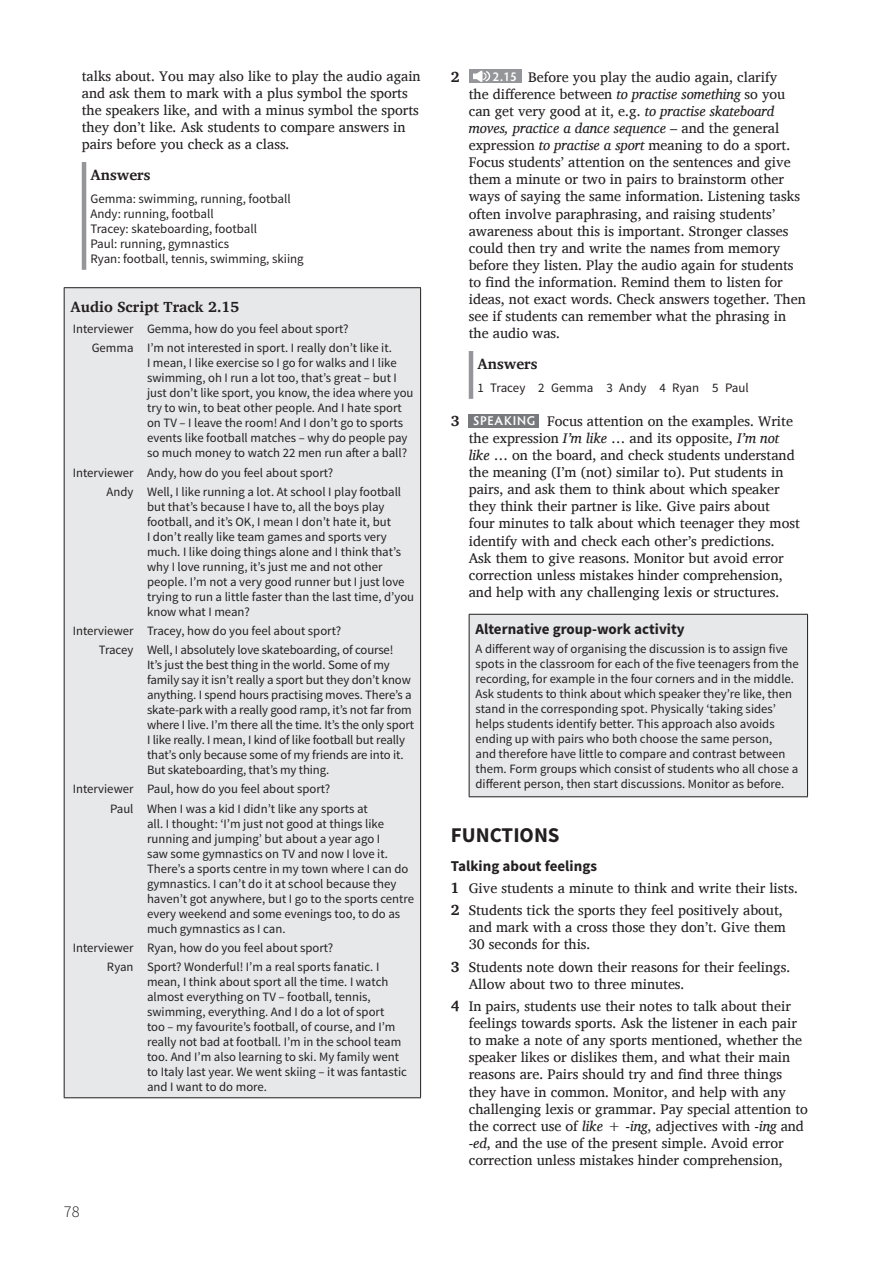
<style>
.page{position:relative;width:893px;height:1263px;background:#fff}
.page>*{position:absolute;margin:0;border:0;box-sizing:border-box;transform-origin:0 0}
.t1{font:700 21px "Source Sans Pro";color:#231f20}
.t2{font:300 16.5px "Source Sans Pro";color:#231f20}
.t3{font:700 15px "Source Sans Pro";color:#231f20}
.t4{font:700 15px "Charis SIL";color:#231f20}
.t5{font:14.25px/17.1px "Charis SIL";color:#231f20}
.t6{font:12.9px/15px "Source Sans Pro";color:#231f20}
.t7{font:12.75px/15px "Source Sans Pro";color:#231f20}
.s1{font-family:"Hypatia Sans Pro";font-weight:600;font-size:12.75px;color:#fff}
.s2{font-style:italic}
.s3{font-weight:700;font-size:15px}
</style>
<div class="page">
<hr style="left:82px;top:162px;width:4px;height:108px;background:#949699">
<div style="left:64px;top:288px;width:357px;height:810px;background:#e7e8e9"></div>
<hr style="left:64px;top:288px;width:1px;height:809px;background:#231f20">
<hr style="left:420px;top:288px;width:1px;height:809px;background:#231f20">
<hr style="left:64px;top:287px;width:357px;height:1px;background:#231f20">
<hr style="left:64px;top:1097px;width:357px;height:1px;background:#231f20">
<div style="left:469px;top:70px;width:52px;height:13px;background:#949699"></div>
<svg style="left:473px;top:69px;width:18px;height:13px"></svg>
<hr style="left:469px;top:351px;width:4px;height:48px;background:#949699">
<div style="left:469px;top:414px;width:70px;height:13px;background:#77797c"></div>
<div style="left:469px;top:614px;width:338px;height:183px;background:#e7e8e9"></div>
<hr style="left:469px;top:615px;width:1px;height:181px;background:#231f20">
<hr style="left:807px;top:615px;width:1px;height:181px;background:#231f20">
<hr style="left:469px;top:614px;width:339px;height:1px;background:#231f20">
<hr style="left:469px;top:796px;width:339px;height:1px;background:#231f20">
<p class="t5" style="left:82px;top:67px;width:340px">talks about. You may also like to play the audio again and ask them to mark with a plus symbol the sports the speakers like, and with a minus symbol the sports they don’t like. Ask students to compare answers in pairs before you check as a class.</p>
<p class="t4" style="left:90px;top:166px;width:62px">Answers</p>
<p class="t6" style="left:90px;top:192px;width:215px">Gemma: swimming, running, football Andy: running, football<br>Tracey: skateboarding, football<br>Paul: running, gymnastics<br>Ryan: football, tennis, swimming, skiing</p>
<p class="t4" style="left:71px;top:298px;width:170px">Audio Script Track 2.15</p>
<p class="t7" style="left:92px;top:319px;width:302px;line-height:19.2px;text-indent:-19px">Interviewer Gemma, how do you feel about sport?<br>Gemma I’m not interested in sport. I really don’t like it.</p>
<p class="t7" style="left:147px;top:356px;width:268px">I mean, I like exercise so I go for walks and I like swimming, oh I run a lot too, that’s great – but I just don’t like sport, you know, the idea where you try to win, to beat other people. And I hate sport on TV – I leave the room! And I don’t go to sports events like football matches – why do people pay so much money to watch 22 men run after a ball?</p>
<p class="t7" style="left:107px;top:463px;width:296px;line-height:19.2px;text-indent:-34px">Interviewer Andy, how do you feel about sport?<br>Andy Well, I like running a lot. At school I play football</p>
<p class="t7" style="left:147px;top:499px;width:269px">but that’s because I have to, all the boys play football, and it’s OK, I mean I don’t hate it, but<br>I don’t really like team games and sports very much. I like doing things alone and I think that’s why I love running, it’s just me and not other people. I’m not a very good runner but I just love trying to run a little faster than the last time, d’you know what I mean?</p>
<p class="t7" style="left:99px;top:621px;width:296px;line-height:19.2px;text-indent:-26px">Interviewer Tracey, how do you feel about sport?<br>Tracey Well, I absolutely love skateboarding, of course!</p>
<p class="t7" style="left:147px;top:658px;width:269px">It’s just the best thing in the world. Some of my family say it isn’t really a sport but they don’t know anything. I spend hours practising moves. There’s a skate-park with a really good ramp, it’s not far from where I live. I’m there all the time. It’s the only sport I like really. I mean, I kind of like football but really that’s only because some of my friends are into it.<br>But skateboarding, that’s my thing.</p>
<p class="t7" style="left:110px;top:780px;width:259px;line-height:19.2px;text-indent:-37px">Interviewer Paul, how do you feel about sport?<br>Paul When I was a kid I didn’t like any sports at</p>
<p class="t7" style="left:147px;top:816px;width:269px">all. I thought: ‘I’m just not good at things like running and jumping’ but about a year ago I<br>saw some gymnastics on TV and now I love it.<br>There’s a sports centre in my town where I can do gymnastics. I can’t do it at school because they haven’t got anywhere, but I go to the sports centre every weekend and some evenings too, to do as much gymnastics as I can.</p>
<p class="t7" style="left:107px;top:938px;width:274px;line-height:19.2px;text-indent:-34px">Interviewer Ryan, how do you feel about sport?<br>Ryan Sport? Wonderful! I’m a real sports fanatic. I</p>
<p class="t7" style="left:147px;top:975px;width:261px">mean, I think about sport all the time. I watch almost everything on TV – football, tennis, swimming, everything. And I do a lot of sport<br>too – my favourite’s football, of course, and I’m really not bad at football. I’m in the school team too. And I’m also learning to ski. My family went to Italy last year. We went skiing – it was fantastic and I want to do more.</p>
<p class="t2" style="left:64px;top:1201px;width:17px">78</p>
<p class="t4" style="left:451px;top:68px;width:10px">2</p>
<p class="t5" style="left:469px;top:68px;width:339px;text-indent:24px"><span class="s1">2.15</span> Before you play the audio again, clarify<br>the difference between <span class="s2">to practise something</span> so you can get very good at it, e.g. <span class="s2">to practise skateboard moves, practice a dance sequence</span> – and the general expression <span class="s2">to practise a sport</span> meaning to do a sport.<br>Focus students’ attention on the sentences and give them a minute or two in pairs to brainstorm other ways of saying the same information. Listening tasks often involve paraphrasing, and raising students’ awareness about this is important. Stronger classes could then try and write the names from memory before they listen. Play the audio again for students to find the information. Remind them to listen for ideas, not exact words. Check answers together. Then see if students can remember what the phrasing in the audio was.</p>
<p class="t4" style="left:477px;top:355px;width:62px">Answers</p>
<p class="t6" style="left:477px;top:381px;width:273px">1 Tracey 2 Gemma 3 Andy 4 Ryan 5 Paul</p>
<p class="t5" style="left:469px;top:412px;width:333px;text-indent:-18px"><span class="s3">3</span> <span class="s1">SPEAKING</span> Focus attention on the examples. Write the expression <span class="s2">I’m like</span> … and its opposite, <span class="s2">I’m not like</span> … on the board, and check students understand the meaning (I’m (not) similar to). Put students in pairs, and ask them to think about which speaker they think their partner is like. Give pairs about<br>four minutes to talk about which teenager they most identify with and check each other’s predictions.<br>Ask them to give reasons. Monitor but avoid error correction unless mistakes hinder comprehension, and help with any challenging lexis or structures.</p>
<p class="t3" style="left:475px;top:619px;width:211px">Alternative group-work activity</p>
<p class="t7" style="left:475px;top:642px;width:325px">A different way of organising the discussion is to assign five spots in the classroom for each of the five teenagers from the recording, for example in the four corners and in the middle.<br>Ask students to think about which speaker they’re like, then stand in the corresponding spot. Physically ‘taking sides’ helps students identify better. This approach also avoids ending up with pairs who both choose the same person,<br>and therefore have little to compare and contrast between them. Form groups which consist of students who all chose a different person, then start discussions. Monitor as before.</p>
<h1 class="t1" style="left:451px;top:822px;width:110px">FUNCTIONS</h1>
<p class="t3" style="left:451px;top:856px;width:148px">Talking about feelings</p>
<p class="t5" style="left:451px;top:877px;width:349px;line-height:22.2px"><span class="s3">1</span> Give students a minute to think and write their lists.<br><span class="s3">2</span> Students tick the sports they feel positively about,</p>
<p class="t5" style="left:469px;top:919px;width:319px">and mark with a cross those they don’t. Give them<br>30 seconds for this.</p>
<p class="t5" style="left:469px;top:958px;width:323px;text-indent:-18px"><span class="s3">3</span> Students note down their reasons for their feelings.<br>Allow about two to three minutes.</p>
<p class="t5" style="left:469px;top:997px;width:341px;text-indent:-18px"><span class="s3">4</span> In pairs, students use their notes to talk about their feelings towards sports. Ask the listener in each pair to make a note of any sports mentioned, whether the speaker likes or dislikes them, and what their main reasons are. Pairs should try and find three things they have in common. Monitor, and help with any challenging lexis or grammar. Pay special attention to the correct use of <span class="s2">like</span> + -<span class="s2">ing</span>, adjectives with -<span class="s2">ing</span> and -<span class="s2">ed</span>, and the use of the present simple. Avoid error correction unless mistakes hinder comprehension,</p>
</div>
